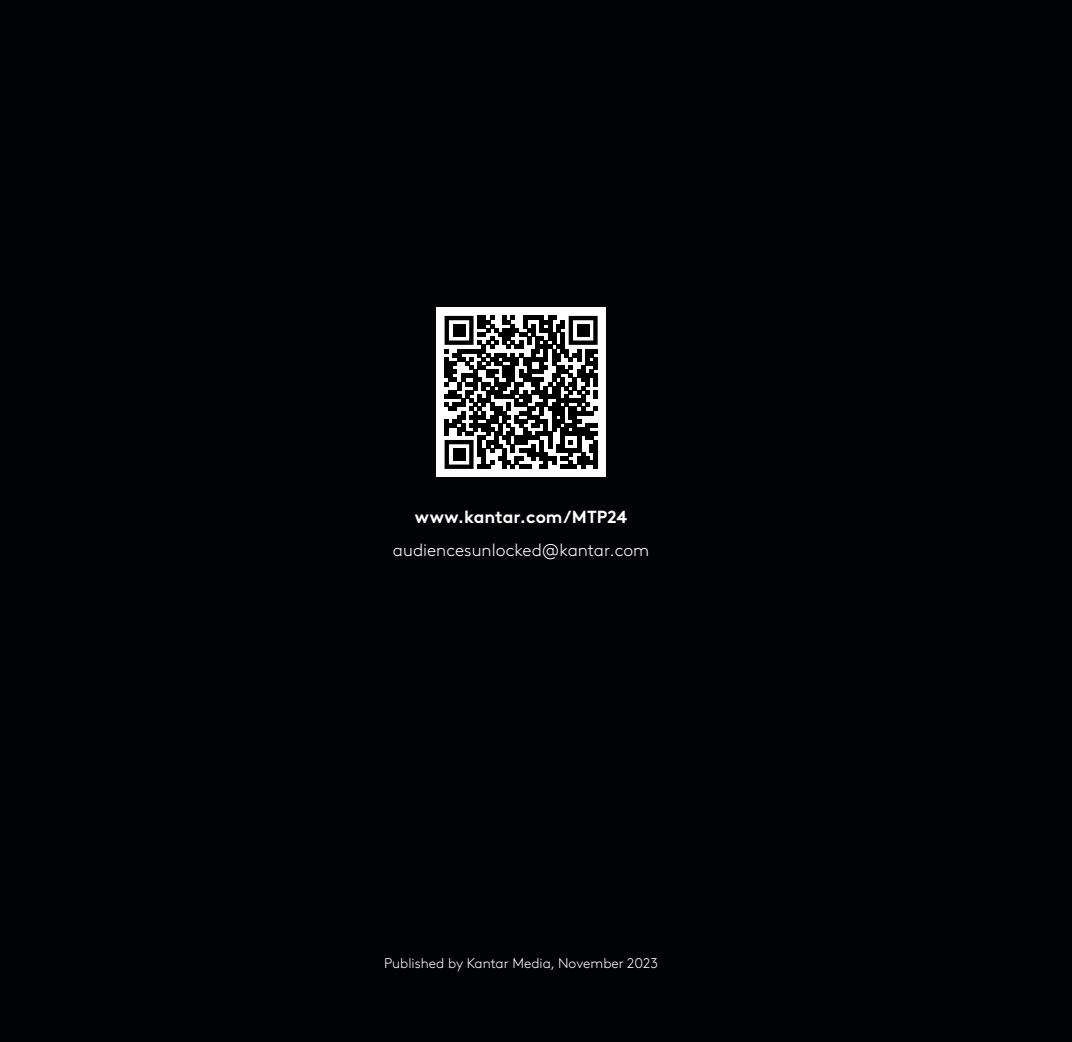
<style>
.page{position:relative;width:1072px;height:1042px;background:#fff}
.page>*{position:absolute;margin:0;border:0;box-sizing:border-box;transform-origin:0 0}
.t1{font:300 17.5px "Kantar Brown";color:#fff}
.t2{font:700 17.5px "Kantar Brown";color:#fff}
.t3{font:300 14px "Kantar Brown";color:#fff}
</style>
<div class="page">
<div style="left:0;top:0;width:1071px;height:1042px;background:#020304"></div>
<div style="left:436px;top:308px;width:170px;height:169px;background:#fff"></div>
<svg style="left:444px;top:316px;width:153px;height:153px"></svg>
<div style="left:453px;top:324px;width:12px;height:12px;background:#000"></div>
<div style="left:577px;top:324px;width:12px;height:12px;background:#000"></div>
<div style="left:453px;top:448px;width:12px;height:13px;background:#000"></div>
<p class="t2" style="left:415px;top:503px;width:214px">www.kantar.com/MTP24</p>
<p class="t1" style="left:393px;top:537px;width:258px">audiencesunlocked@kantar.com</p>
<p class="t3" style="left:384px;top:952px;width:275px">Published by Kantar Media, November 2023</p>
</div>
